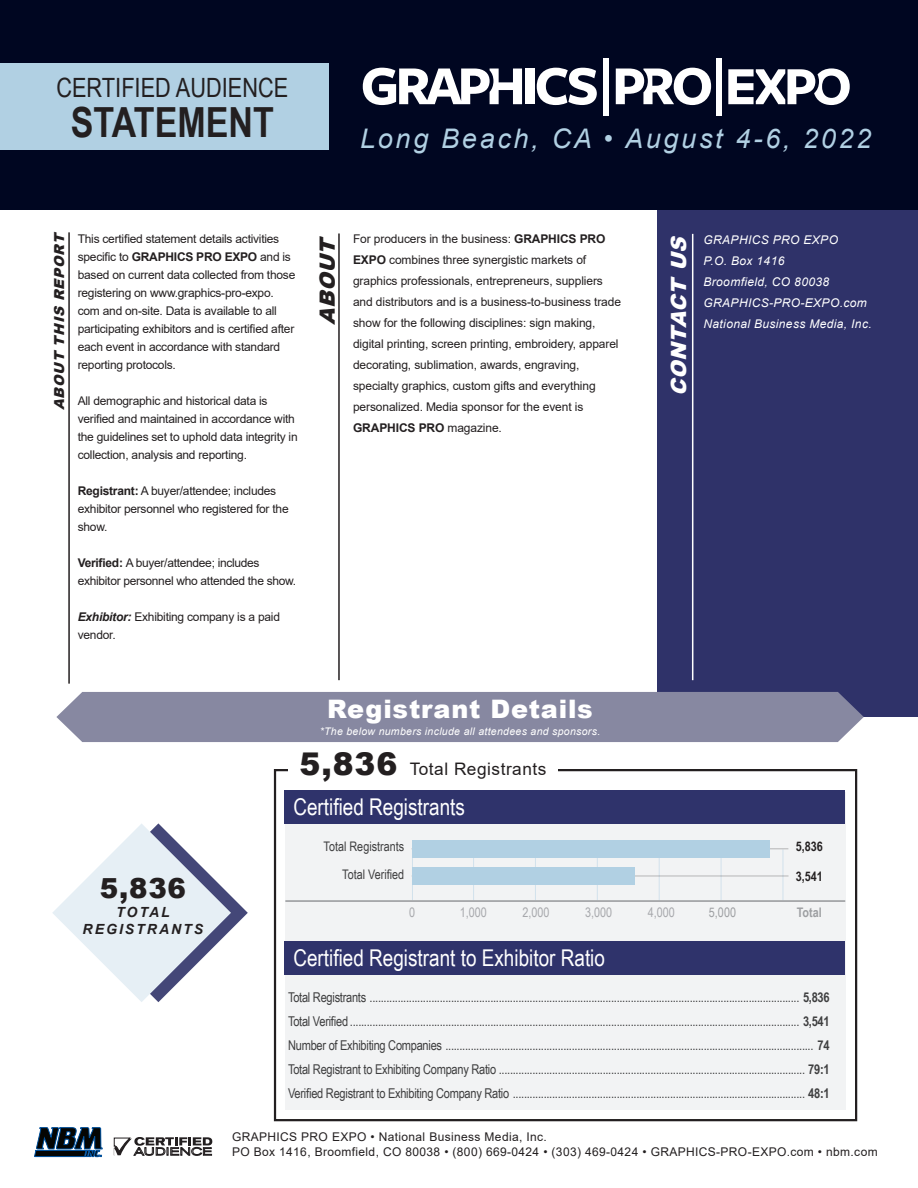
<style>
.page{position:relative;width:918px;height:1188px;background:#fff}
.page>*{position:absolute;margin:0;border:0;box-sizing:border-box;transform-origin:0 0}
.t1{font:700 41.55px "Arial Narrow";color:#231f20}
.Heading__main{font:900 27.6px "Arial";color:#231f20}
.Copy{font:italic 27px "Arial";letter-spacing:.1em;color:#b1d0e3}
.t2{font:26.55px "Arial Narrow";color:#231f20}
.Heading{font:900 25.5px "Arial";letter-spacing:.03em;color:#fff}
.t3{font:23.1px "Arial Narrow";color:#fff}
.Heading-2{font:italic 900 21px "Arial";color:#fff}
.Heading-3{font:italic 900 21px "Arial";color:#231f20}
.Heading-4{font:17.25px "Arial";letter-spacing:.03em;color:#231f20}
.Heading__main-2{font:italic 700 13.95px/16.6px "Arial";letter-spacing:.145em;color:#231f20;text-align:center}
.Heading-5{font:italic 900 13.8px "Arial";color:#231f20}
.t4{font:13.5px "Arial Narrow";letter-spacing:-.02em;color:#3e3e3f}
.t5{font:13.2px "Arial Narrow";color:#3e3e3f}
.t6{font:13.2px "Arial Narrow";color:#a7a8ac}
.t7{font:700 13.2px "Arial Narrow";color:#231f20}
.t8{font:13.2px "Arial Narrow";color:#9d9fa2}
.t9{font:700 13.2px "Arial Narrow";color:#9d9fa2}
.Copy-2{font:12px/18px "Arial";letter-spacing:-.02em;color:#231f20}
.Copy-3{font:12px "Arial";letter-spacing:.03em;color:#231f20}
.Copy-4{font:italic 12px "Arial";letter-spacing:.03em;color:#fff}
.Copy-5{font:700 12px "Arial";letter-spacing:-.01em;color:#231f20}
.Heading-6{font:italic 10.5px "Arial";letter-spacing:.03em;color:#fff}
.s1{font-weight:700}
.s2{font-weight:700;font-style:italic}
.s3{font-weight:400}
.s4{font-weight:900;font-size:31.35px}
</style>
<div class="page">
<div style="left:657px;top:196px;width:261px;height:521px;background:#2f3269"></div>
<svg style="left:34px;top:1127px;width:68px;height:31px"></svg>
<div style="left:0;top:0;width:918px;height:209px;background:#000621"></div>
<hr style="left:68px;top:232px;width:2px;height:452px;background:#231f20">
<hr style="left:692px;top:234px;width:1px;height:446px;background:#fff">
<div style="left:56px;top:692px;width:808px;height:50px;background:#8788a1"></div>
<svg style="left:113px;top:1137px;width:99px;height:19px"></svg>
<hr style="left:338px;top:233px;width:2px;height:447px;background:#231f20">
<svg style="left:52px;top:823px;width:196px;height:179px"></svg>
<div style="left:274px;top:769px;width:583px;height:352px;border:2px solid #231f20"></div>
<div style="left:288px;top:752px;width:269px;height:29px;background:#fff"></div>
<div style="left:285px;top:792px;width:561px;height:317px;background:#f2f3f4"></div>
<div style="left:284px;top:791px;width:561px;height:33px;background:#2f336b"></div>
<hr style="left:412px;top:850px;width:1px;height:50px;background:#b1d0e3">
<hr style="left:473px;top:850px;width:1px;height:50px;background:#b1d0e3">
<hr style="left:597px;top:850px;width:1px;height:50px;background:#b1d0e3">
<hr style="left:659px;top:850px;width:1px;height:50px;background:#b1d0e3">
<hr style="left:535px;top:850px;width:1px;height:50px;background:#b1d0e3">
<hr style="left:721px;top:850px;width:1px;height:50px;background:#b1d0e3">
<hr style="left:783px;top:850px;width:1px;height:50px;background:#b1d0e3">
<hr style="left:285px;top:900px;width:560px;height:2px;background:#9d9fa2">
<div style="left:284px;top:942px;width:561px;height:33px;background:#2f336b"></div>
<div style="left:717px;top:58px;width:5px;height:57px;background:#fff"></div>
<div style="left:525px;top:69px;width:9px;height:35px;background:#fff"></div>
<svg style="left:537px;top:68px;width:60px;height:37px"></svg>
<div style="left:603px;top:58px;width:6px;height:57px;background:#fff"></div>
<svg style="left:363px;top:68px;width:159px;height:37px"></svg>
<svg style="left:616px;top:68px;width:95px;height:37px"></svg>
<svg style="left:728px;top:68px;width:122px;height:37px"></svg>
<hr style="left:412px;top:848px;width:376px;height:1px;background:#231f20">
<div style="left:412px;top:840px;width:358px;height:17px;background:#b1d0e3"></div>
<hr style="left:412px;top:876px;width:377px;height:1px;background:#231f20">
<div style="left:412px;top:867px;width:222px;height:17px;background:#b1d0e3"></div>
<div style="left:0;top:64px;width:328px;height:86px;background:#b1d0e3"></div>
<p class="t2" style="left:56px;top:69px;width:234px">CERTIFIED AUDIENCE</p>
<p class="t1" style="left:71px;top:91px;width:205px">STATEMENT</p>
<p class="Copy" style="left:360px;top:121px;width:513px">Long Beach, CA • August 4-6, 2022</p>
<p class="Heading-5" style="left:49px;top:410px;width:183px;rotate:-90deg">ABOUT THIS REPORT</p>
<p class="Heading-2" style="left:663px;top:396px;width:167px;rotate:-90deg">CONTACT US</p>
<p class="Copy-2" style="left:78px;top:229px;width:219px">This certified statement details activities specific to <span class="s1">GRAPHICS PRO EXPO</span> and is based on current data collected from those registering on www.graphics-pro-expo. com and on-site. Data is available to all participating exhibitors and is certified after each event in accordance with standard reporting protocols.</p>
<p class="Copy-2" style="left:78px;top:391px;width:221px">All demographic and historical data is verified and maintained in accordance with the guidelines set to uphold data integrity in collection, analysis and reporting.</p>
<p class="Copy-2" style="left:78px;top:481px;width:212px"><span class="s1">Registrant:</span> A buyer/attendee; includes exhibitor personnel who registered for the show.</p>
<p class="Copy-2" style="left:78px;top:553px;width:220px"><span class="s1">Verified:</span> A buyer/attendee; includes exhibitor personnel who attended the show.</p>
<p class="Copy-2" style="left:78px;top:607px;width:204px"><span class="s2">Exhibitor:</span> Exhibiting company is a paid vendor.</p>
<p class="Copy-2" style="left:353px;top:229px;width:254px">For producers in the business: <span class="s1">GRAPHICS PRO</span></p>
<p class="Copy-2" style="left:353px;top:250px;width:235px"><span class="s1">EXPO</span> combines three synergistic markets of</p>
<p class="Copy-2" style="left:353px;top:271px;width:251px">graphics professionals, entrepreneurs, suppliers</p>
<p class="Copy-2" style="left:353px;top:292px;width:269px">and distributors and is a business-to-business trade</p>
<p class="Copy-2" style="left:353px;top:313px;width:244px">show for the following disciplines: sign making,</p>
<p class="Copy-2" style="left:353px;top:334px;width:267px">digital printing, screen printing, embroidery, apparel</p>
<p class="Copy-2" style="left:353px;top:355px;width:228px">decorating, sublimation, awards, engraving,</p>
<p class="Copy-2" style="left:353px;top:376px;width:244px">specialty graphics, custom gifts and everything</p>
<p class="Copy-2" style="left:353px;top:397px;width:232px">personalized. Media sponsor for the event is</p>
<p class="Copy-5" style="left:353px;top:419px;width:150px">GRAPHICS PRO <span class="s3">magazine.</span></p>
<p class="Heading-3" style="left:312px;top:325px;width:95px;rotate:-90deg">ABOUT</p>
<p class="Copy-4" style="left:704px;top:232px;width:136px">GRAPHICS PRO EXPO</p>
<p class="Copy-4" style="left:704px;top:253px;width:82px">P.O. Box 1416</p>
<p class="Copy-4" style="left:704px;top:274px;width:127px">Broomfield, CO 80038</p>
<p class="Copy-4" style="left:704px;top:295px;width:165px">GRAPHICS-PRO-EXPO.com</p>
<p class="Copy-4" style="left:704px;top:316px;width:170px">National Business Media, Inc.</p>
<p class="Heading" style="left:327px;top:691px;width:267px">Registrant Details</p>
<p class="Heading-6" style="left:320px;top:724px;width:282px">*The below numbers include all attendees and sponsors.</p>
<p class="Heading__main" style="left:100px;top:868px;width:88px">5,836</p>
<p class="Heading__main-2" style="left:83px;top:905px;width:122px">TOTAL<br>REGISTRANTS</p>
<p class="Heading-4" style="left:300px;top:757px;width:248px"><span class="s4">5,836</span> Total Registrants</p>
<p class="t3" style="left:293px;top:790px;width:173px">Certified Registrants</p>
<p class="t5" style="left:324px;top:837px;width:82px">Total Registrants</p>
<p class="t5" style="left:342px;top:865px;width:63px">Total Verified</p>
<p class="t6" style="left:409px;top:903px;width:8px">0</p>
<p class="t6" style="left:460px;top:903px;width:29px">1,000</p>
<p class="t6" style="left:523px;top:903px;width:29px">2,000</p>
<p class="t6" style="left:585px;top:903px;width:29px">3,000</p>
<p class="t6" style="left:648px;top:903px;width:29px">4,000</p>
<p class="t8" style="left:709px;top:903px;width:29px">5,000</p>
<p class="t9" style="left:797px;top:903px;width:27px">Total</p>
<p class="t7" style="left:796px;top:837px;width:29px">5,836</p>
<p class="t7" style="left:796px;top:867px;width:29px">3,541</p>
<p class="t3" style="left:293px;top:941px;width:313px">Certified Registrant to Exhibitor Ratio</p>
<p class="t4" style="left:288px;top:988px;width:543px">Total Registrants ......................................................................................................................................................... <span class="s1">5,836</span></p>
<p class="t4" style="left:288px;top:1012px;width:543px">Total Verified ................................................................................................................................................................ <span class="s1">3,541</span></p>
<p class="t4" style="left:288px;top:1036px;width:543px">Number of Exhibiting Companies ................................................................................................................................... <span class="s1">74</span></p>
<p class="t4" style="left:288px;top:1060px;width:543px">Total Registrant to Exhibiting Company Ratio ............................................................................................................. <span class="s1">79:1</span></p>
<p class="t4" style="left:288px;top:1084px;width:543px">Verified Registrant to Exhibiting Company Ratio ........................................................................................................ <span class="s1">48:1</span></p>
<p class="Copy-3" style="left:232px;top:1129px;width:316px">GRAPHICS PRO EXPO • National Business Media, Inc.</p>
<p class="Copy-3" style="left:232px;top:1143px;width:647px">PO Box 1416, Broomfield, CO 80038 • (800) 669-0424 • (303) 469-0424 • GRAPHICS-PRO-EXPO.com • nbm.com</p>
</div>
